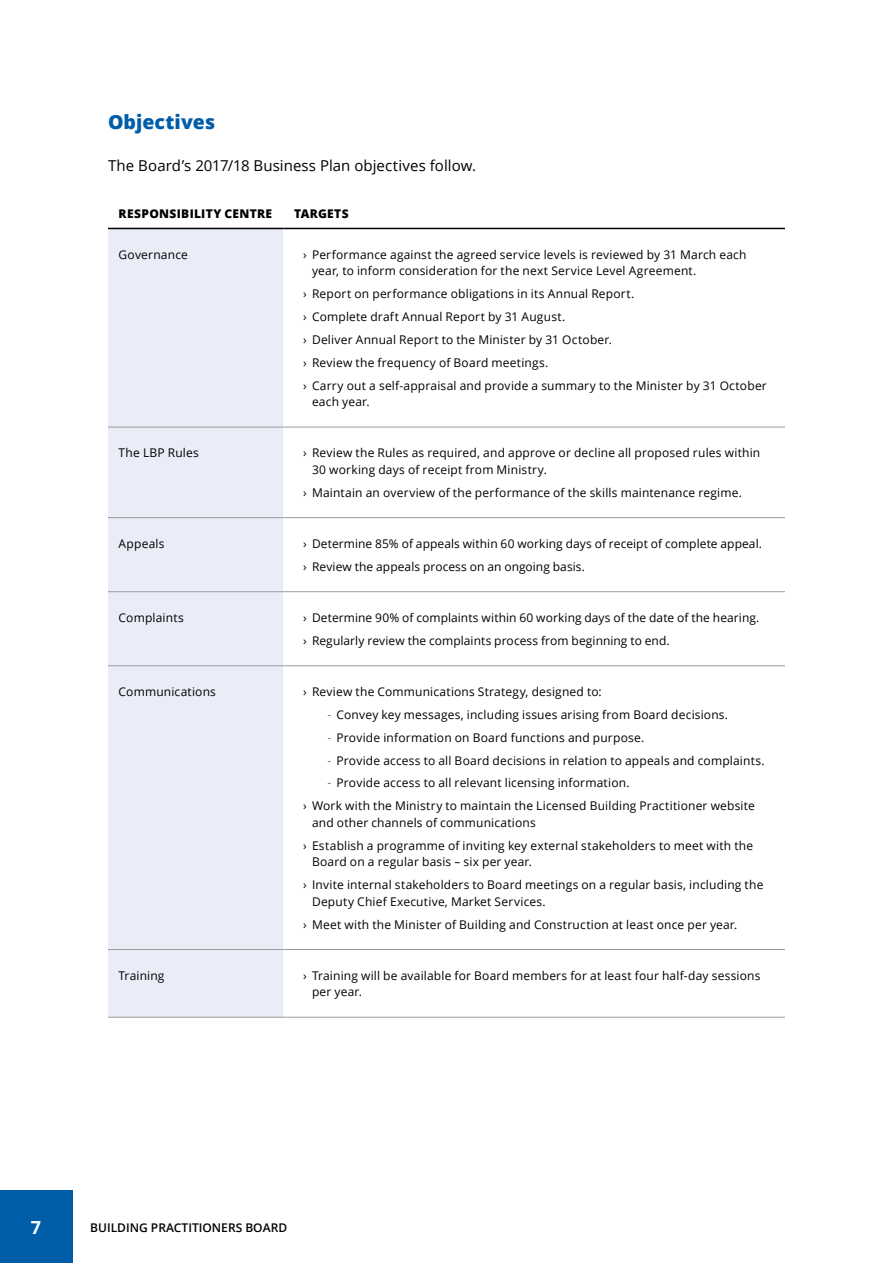
<style>
.page{position:relative;width:893px;height:1263px;background:#fff}
.page>*{position:absolute;margin:0;border:0;box-sizing:border-box;transform-origin:0 0}
.t1{font:800 19.5px "Open Sans";letter-spacing:.005em;color:#005da9}
.t2{font:700 18px "Open Sans";color:#fff}
.t3{font:15px "Open Sans";letter-spacing:.005em;color:#000}
.t4{font:12px/23px "Open Sans";letter-spacing:.015em;color:#000}
.t5{font:800 12px "Open Sans";letter-spacing:.025em;color:#000}
.t6{font:600 12px "Open Sans";color:#000}
.s1{font-weight:300}
</style>
<div class="page">
<div style="left:0;top:1191px;width:72px;height:72px;background:#005da9"></div>
<div style="left:108px;top:229px;width:175px;height:788px;background:#e9edf8"></div>
<svg style="left:283px;top:229px;width:502px;height:788px"></svg>
<hr style="left:108px;top:517px;width:175px;height:1px;background:#9d9d9c">
<hr style="left:283px;top:517px;width:502px;height:1px;background:#9d9d9c">
<hr style="left:108px;top:591px;width:175px;height:1px;background:#9d9d9c">
<hr style="left:283px;top:591px;width:502px;height:1px;background:#9d9d9c">
<hr style="left:108px;top:665px;width:175px;height:1px;background:#9d9d9c">
<hr style="left:283px;top:665px;width:502px;height:1px;background:#9d9d9c">
<hr style="left:108px;top:949px;width:175px;height:1px;background:#9d9d9c">
<hr style="left:283px;top:949px;width:502px;height:1px;background:#9d9d9c">
<hr style="left:108px;top:1017px;width:175px;height:1px;background:#9d9d9c">
<hr style="left:283px;top:1017px;width:502px;height:1px;background:#9d9d9c">
<hr style="left:108px;top:228px;width:175px;height:1px;background:#000">
<hr style="left:283px;top:228px;width:502px;height:1px;background:#000">
<hr style="left:108px;top:427px;width:175px;height:1px;background:#9d9d9c">
<hr style="left:283px;top:427px;width:502px;height:1px;background:#9d9d9c">
<h1 class="t1" style="left:108px;top:107px;width:109px">Objectives</h1>
<p class="t3" style="left:108px;top:155px;width:370px">The Board’s 2017/18 Business Plan objectives follow.</p>
<p class="t5" style="left:119px;top:204px;width:155px">RESPONSIBILITY CENTRE</p>
<p class="t5" style="left:294px;top:204px;width:56px">TARGETS</p>
<p class="t4" style="left:119px;top:242px;width:71px">Governance</p>
<p class="t4" style="left:312px;top:246px;width:436px;line-height:16.5px;text-indent:-9px">› Performance against the agreed service levels is reviewed by 31 March each year, to inform consideration for the next Service Level Agreement.</p>
<p class="t4" style="left:303px;top:282px;width:465px">› Report on performance obligations in its Annual Report.<br>› Complete draft Annual Report by 31 August.<br>› Deliver Annual Report to the Minister by 31 October.<br>› Review the frequency of Board meetings.<br>› Carry out a self-appraisal and provide a summary to the Minister by 31 October</p>
<p class="t4" style="left:312px;top:390px;width:59px">each year.</p>
<p class="t4" style="left:119px;top:441px;width:82px">The LBP Rules</p>
<p class="t4" style="left:312px;top:444px;width:450px;line-height:16.5px;text-indent:-9px">› Review the Rules as required, and approve or decline all proposed rules within<br>30 working days of receipt from Ministry.</p>
<p class="t4" style="left:303px;top:480px;width:440px">› Maintain an overview of the performance of the skills maintenance regime.</p>
<p class="t4" style="left:119px;top:532px;width:47px">Appeals</p>
<p class="t4" style="left:303px;top:532px;width:460px">› Determine 85% of appeals within 60 working days of receipt of complete appeal. › Review the appeals process on an ongoing basis.</p>
<p class="t4" style="left:119px;top:606px;width:67px">Complaints</p>
<p class="t4" style="left:303px;top:606px;width:458px">› Determine 90% of complaints within 60 working days of the date of the hearing. › Regularly review the complaints process from beginning to end.</p>
<p class="t4" style="left:119px;top:680px;width:99px">Communications</p>
<p class="t4" style="left:303px;top:680px;width:300px">› Review the Communications Strategy, designed to:</p>
<p class="t4" style="left:328px;top:703px;width:402px"><span class="s1">-</span> Convey key messages, including issues arising from Board decisions.</p>
<p class="t4" style="left:328px;top:725px;width:318px"><span class="s1">-</span> Provide information on Board functions and purpose.</p>
<p class="t4" style="left:328px;top:748px;width:438px"><span class="s1">-</span> Provide access to all Board decisions in relation to appeals and complaints.</p>
<p class="t4" style="left:303px;top:771px;width:453px;text-indent:25px"><span class="s1">-</span> Provide access to all relevant licensing information.<br>› Work with the Ministry to maintain the Licensed Building Practitioner website</p>
<p class="t4" style="left:303px;top:811px;width:452px;text-indent:9px">and other channels of communications<br>› Establish a programme of inviting key external stakeholders to meet with the</p>
<p class="t4" style="left:303px;top:850px;width:462px;text-indent:9px">Board on a regular basis – six per year.<br>› Invite internal stakeholders to Board meetings on a regular basis, including the</p>
<p class="t4" style="left:303px;top:889px;width:436px;text-indent:9px">Deputy Chief Executive, Market Services.<br>› Meet with the Minister of Building and Construction at least once per year.</p>
<p class="t4" style="left:119px;top:963px;width:47px">Training</p>
<p class="t4" style="left:312px;top:967px;width:450px;line-height:16.5px;text-indent:-9px">› Training will be available for Board members for at least four half-day sessions per year.</p>
<h2 class="t2" style="left:31px;top:1214px;width:12px">7</h2>
<p class="t6" style="left:90px;top:1219px;width:198px">BUILDING PRACTITIONERS BOARD</p>
</div>
